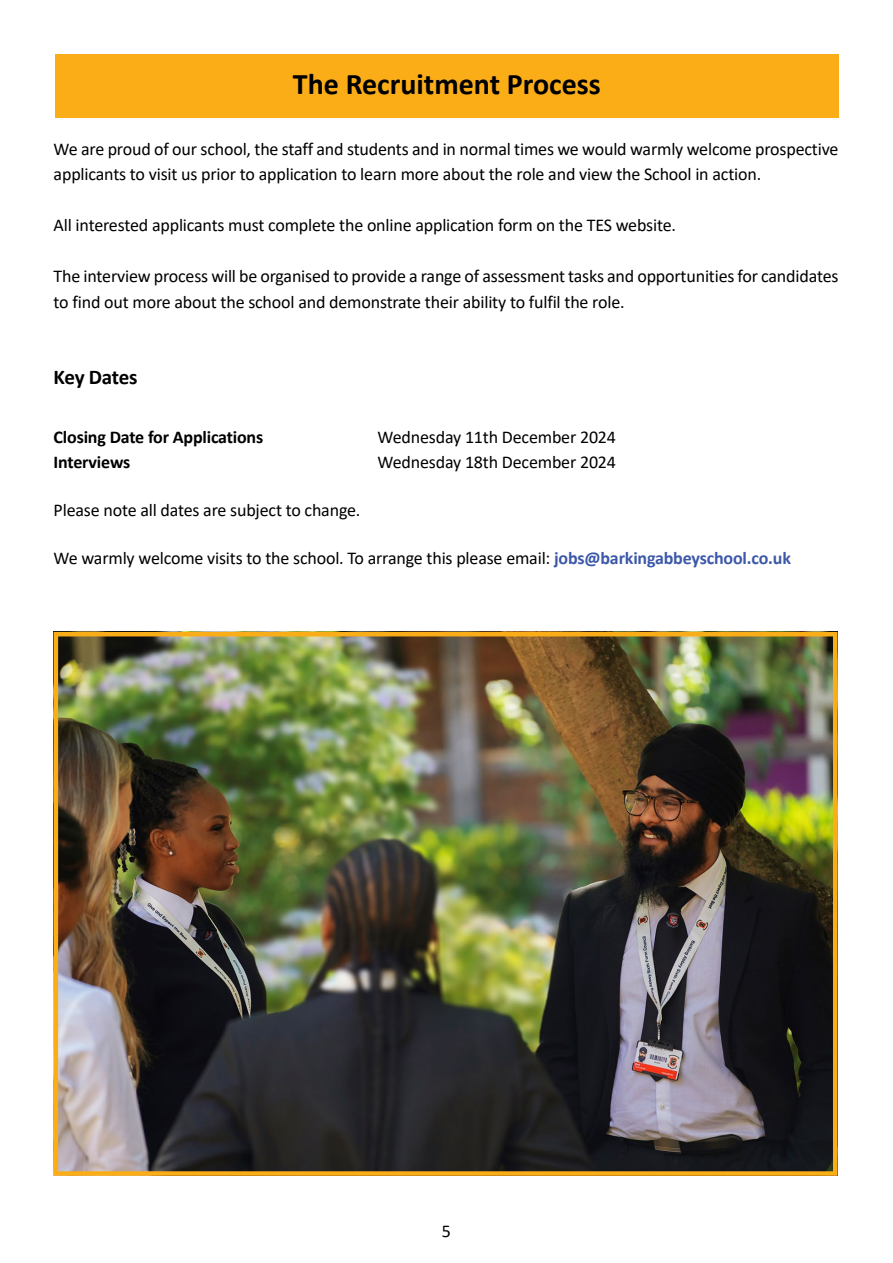
<style>
.page{position:relative;width:893px;height:1263px;background:#fff}
.page>*{position:absolute;margin:0;border:0;box-sizing:border-box;transform-origin:0 0}
.t1{font:700 30px "Calibri";color:#000}
.t2{font:700 21px "Calibri";letter-spacing:-.02em;color:#000}
.t3{font:18px/25.5px "Calibri";letter-spacing:-.01em;color:#000}
.t4{font:700 18px "Calibri";letter-spacing:-.01em;color:#000}
.s1{font-weight:700;color:#3c58a8}
</style>
<div class="page">
<div style="left:55px;top:54px;width:784px;height:64px;background:#fbad18"></div>
<img style="left:59px;top:637px;width:773px;height:534px">
<div style="left:54px;top:632px;width:783px;height:544px;border:4px solid #fbad18"></div>
<h1 class="t1" style="left:293px;top:63px;width:309px">The Recruitment Process</h1>
<p class="t3" style="left:54px;top:136px;width:786px">We are proud of our school, the staff and students and in normal times we would warmly welcome prospective applicants to visit us prior to application to learn more about the role and view the School in action.</p>
<p class="t3" style="left:54px;top:212px;width:624px">All interested applicants must complete the online application form on the TES website.</p>
<p class="t3" style="left:54px;top:263px;width:786px">The interview process will be organised to provide a range of assessment tasks and opportunities for candidates to find out more about the school and demonstrate their ability to fulfil the role.</p>
<p class="t2" style="left:54px;top:363px;width:85px">Key Dates</p>
<p class="t4" style="left:54px;top:424px;width:211px">Closing Date for Applications</p>
<p class="t3" style="left:378px;top:424px;width:240px">Wednesday 11th December 2024</p>
<p class="t4" style="left:54px;top:450px;width:78px">Interviews</p>
<p class="t3" style="left:378px;top:449px;width:240px">Wednesday 18th December 2024</p>
<p class="t3" style="left:54px;top:497px;width:308px">Please note all dates are subject to change.</p>
<p class="t3" style="left:54px;top:545px;width:739px">We warmly welcome visits to the school. To arrange this please email: <span class="s1">jobs@barkingabbeyschool.co.uk</span></p>
<p class="t3" style="left:442px;top:1218px;width:11px">5</p>
</div>
